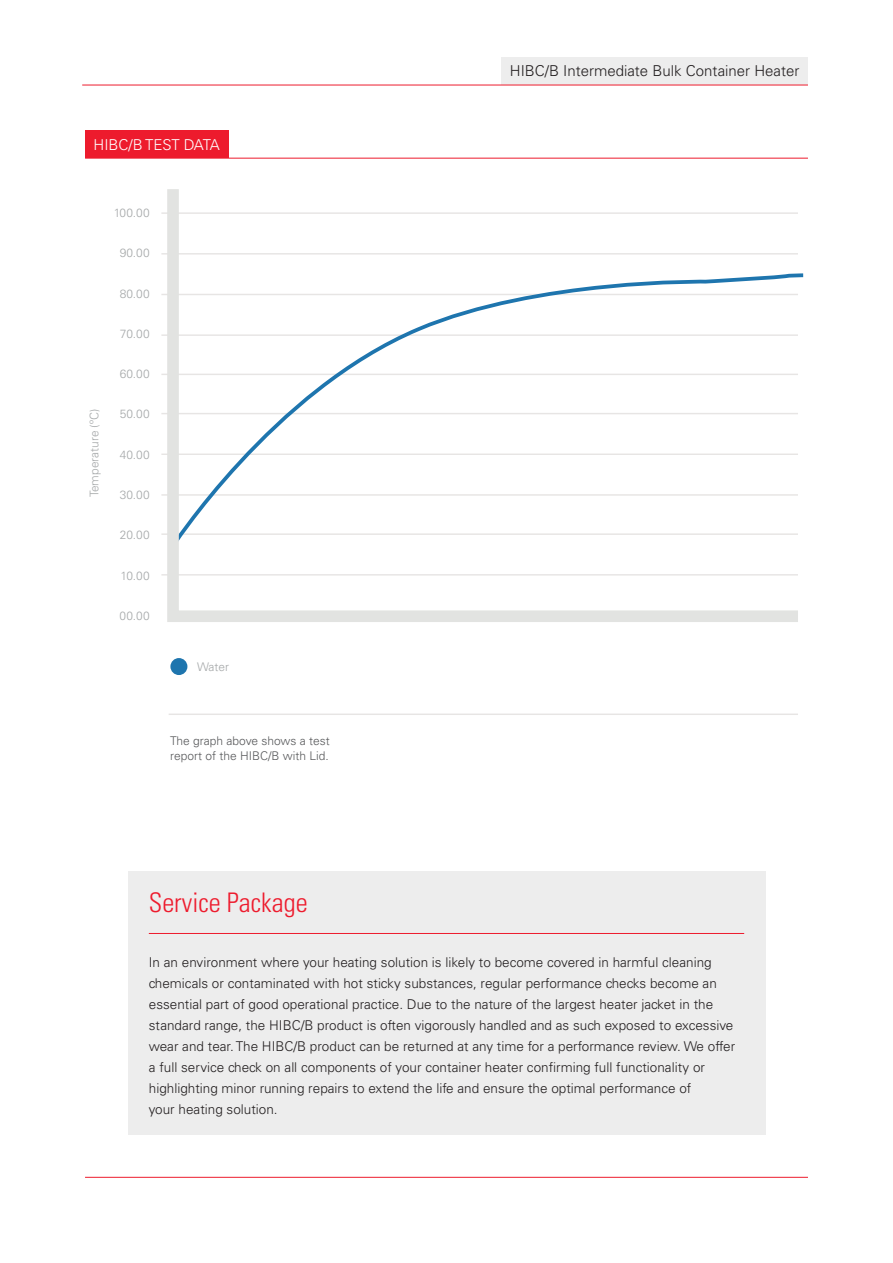
<style>
.page{position:relative;width:893px;height:1263px;background:#fff}
.page>*{position:absolute;margin:0;border:0;box-sizing:border-box;transform-origin:0 0}
.t1{font:300 condensed 27px "Univers LT Std";color:#ed1b2d}
.t2{font:300 15px "Univers LT Std";color:#231f20}
.t3{font:300 15px "Univers LT Std";color:#fff}
.t4{font:300 13.5px/21px "Univers LT Std";color:#231f20}
.t5{font:300 12px/15px "Univers LT Std";color:#58595b}
.t6{font:300 11.85px "Univers LT Std";color:#a5a8a9}
</style>
<div class="page">
<div style="left:501px;top:57px;width:307px;height:28px;background:#ededed"></div>
<hr style="left:169px;top:714px;width:629px;height:1px;background:#e7e5e4">
<div style="left:170px;top:658px;width:17px;height:17px;background:#1e75ae;border-radius:50%"></div>
<svg style="left:161px;top:189px;width:643px;height:433px"></svg>
<hr style="left:85px;top:1177px;width:723px;height:1px;background:#ed1b2d">
<hr style="left:85px;top:158px;width:723px;height:1px;background:#ed1b2d">
<div style="left:85px;top:131px;width:143px;height:27px;background:#ed1b2d"></div>
<div style="left:128px;top:871px;width:637px;height:264px;background:#ededed"></div>
<hr style="left:149px;top:933px;width:595px;height:1px;background:#ed1b2d">
<hr style="left:82px;top:85px;width:726px;height:1px;background:#ed1b2d">
<p class="t3" style="left:94px;top:139px;width:128px">HIBC/B TEST DATA</p>
<p class="t6" style="left:114px;top:208px;width:38px">100.00</p>
<p class="t6" style="left:120px;top:249px;width:32px">90.00</p>
<p class="t6" style="left:120px;top:289px;width:32px">80.00</p>
<p class="t6" style="left:120px;top:329px;width:32px">70.00</p>
<p class="t6" style="left:90px;top:497px;width:90px;rotate:-90deg">Temperature (ºC)</p>
<p class="t6" style="left:120px;top:369px;width:32px">60.00</p>
<p class="t6" style="left:120px;top:410px;width:32px">50.00</p>
<p class="t6" style="left:120px;top:450px;width:32px">40.00</p>
<p class="t6" style="left:120px;top:490px;width:32px">30.00</p>
<p class="t6" style="left:120px;top:531px;width:32px">20.00</p>
<p class="t6" style="left:121px;top:571px;width:31px">10.00</p>
<p class="t6" style="left:119px;top:611px;width:32px">00.00</p>
<p class="t6" style="left:197px;top:662px;width:33px">Water</p>
<p class="t5" style="left:170px;top:735px;width:161px">The graph above shows a test report of the HIBC/B with Lid.</p>
<p class="t2" style="left:510px;top:65px;width:291px">HIBC/B Intermediate Bulk Container Heater</p>
<h1 class="t1" style="left:149px;top:892px;width:160px">Service Package</h1>
<p class="t4" style="left:149px;top:953px;width:588px">In an environment where your heating solution is likely to become covered in harmful cleaning chemicals or contaminated with hot sticky substances, regular performance checks become an essential part of good operational practice. Due to the nature of the largest heater jacket in the standard range, the HIBC/B product is often vigorously handled and as such exposed to excessive wear and tear. The HIBC/B product can be returned at any time for a performance review. We offer a full service check on all components of your container heater con-rming full functionality or highlighting minor running repairs to extend the life and ensure the optimal performance of<br>your heating solution.</p>
</div>
